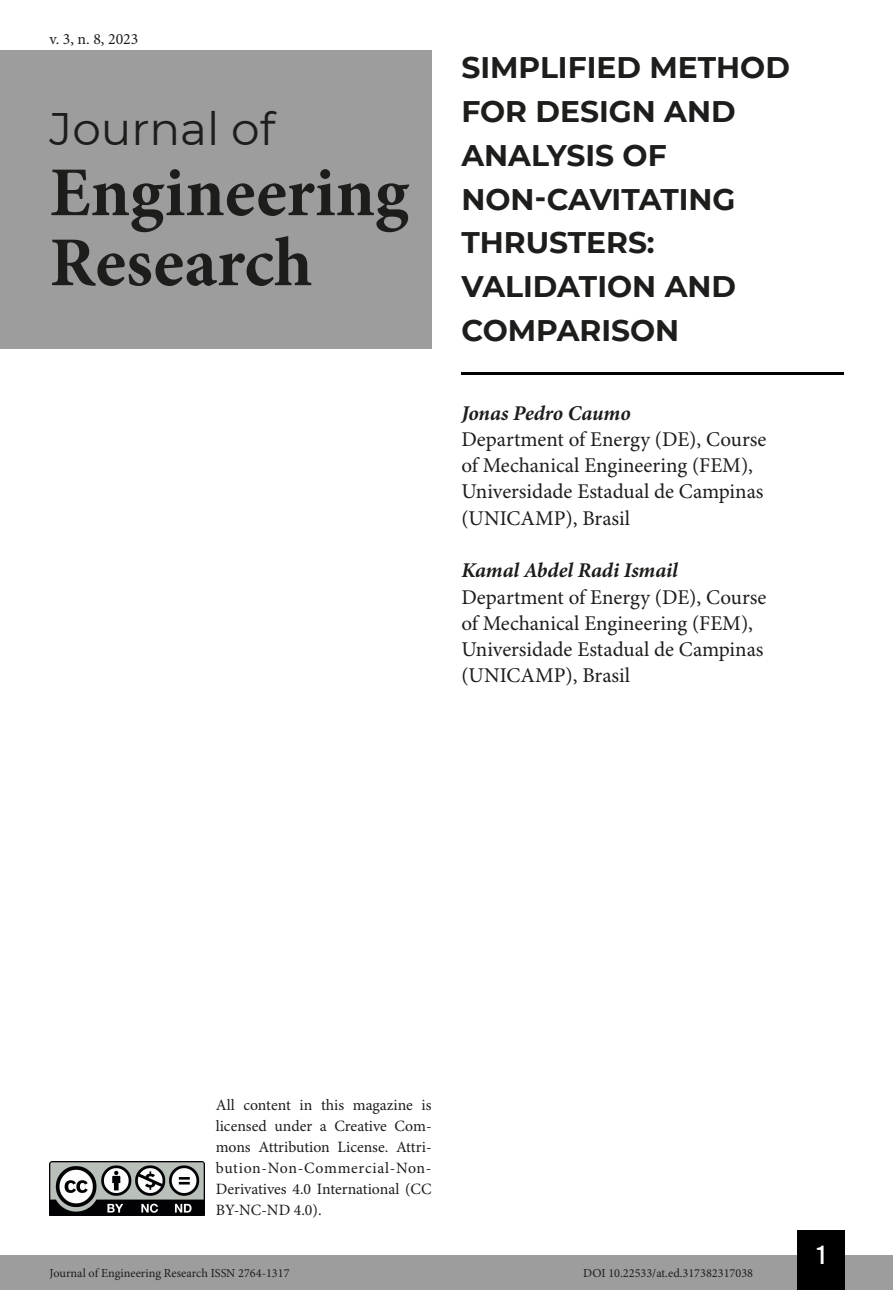
<style>
.page{position:relative;width:893px;height:1290px;background:#fff}
.page>*{position:absolute;margin:0;border:0;box-sizing:border-box;transform-origin:0 0}
.t1{font:700 70px/70px "Minion Pro";color:#1d1d1b}
.t2{font:45.5px "Montserrat";color:#1d1d1b}
.t3{font:700 29.75px/43.8px "Montserrat";color:#1d1d1b}
.t4{font:26.25px "Bebas Kai";color:#fff}
.t5{font:21px/26.2px "Minion Pro";color:#1d1d1b}
.t6{font:italic 700 21px "Minion Pro";letter-spacing:-.005em;color:#1d1d1b}
.t7{font:15.75px/21px "Minion Pro";color:#1d1d1b;text-align:justify}
.t8{font:12.25px "Minion Pro";color:#1d1d1b}
</style>
<div class="page">
<div style="left:0;top:1255px;width:893px;height:35px;background:#9d9d9d"></div>
<div style="left:797px;top:1230px;width:48px;height:60px;background:#000"></div>
<img style="left:50px;top:1161px;width:154px;height:54px">
<div style="left:0;top:50px;width:432px;height:298px;background:#9d9d9d"></div>
<hr style="left:461px;top:372px;width:382px;height:3px;background:#000">
<p class="t7" style="left:50px;top:29px;width:90px">v. 3, n. 8, 2023</p>
<h2 class="t2" style="left:50px;top:98px;width:227px">Journal of</h2>
<h1 class="t1" style="left:50px;top:157px;width:361px">Engineering<br>Research</h1>
<h3 class="t3" style="left:461px;top:44px;width:330px">SIMPLIFIED METHOD<br>FOR DESIGN AND<br>ANALYSIS OF<br>NON-CAVITATING<br>THRUSTERS:<br>VALIDATION AND<br>COMPARISON</h3>
<p class="t6" style="left:461px;top:398px;width:171px">Jonas Pedro Caumo</p>
<p class="t5" style="left:461px;top:427px;width:307px">Department of Energy (DE), Course of Mechanical Engineering (FEM),<br>Universidade Estadual de Campinas (UNICAMP), Brasil</p>
<p class="t6" style="left:461px;top:555px;width:218px">Kamal Abdel Radi Ismail</p>
<p class="t5" style="left:461px;top:584px;width:307px">Department of Energy (DE), Course of Mechanical Engineering (FEM),<br>Universidade Estadual de Campinas (UNICAMP), Brasil</p>
<p class="t7" style="left:216px;top:1095px;width:217px">All content in this magazine is licensed under a Creative Com&shy;mons Attribution License. Attri&shy;bution-Non-Commercial-Non-Derivatives 4.0 International (CC BY-NC-ND 4.0).</p>
<p class="t8" style="left:50px;top:1266px;width:241px">Journal of Engineering Research ISSN 2764-1317</p>
<p class="t8" style="left:583px;top:1266px;width:171px">DOI 10.22533/at.ed.317382317038</p>
<p class="t4" style="left:817px;top:1241px;width:10px">1</p>
</div>
